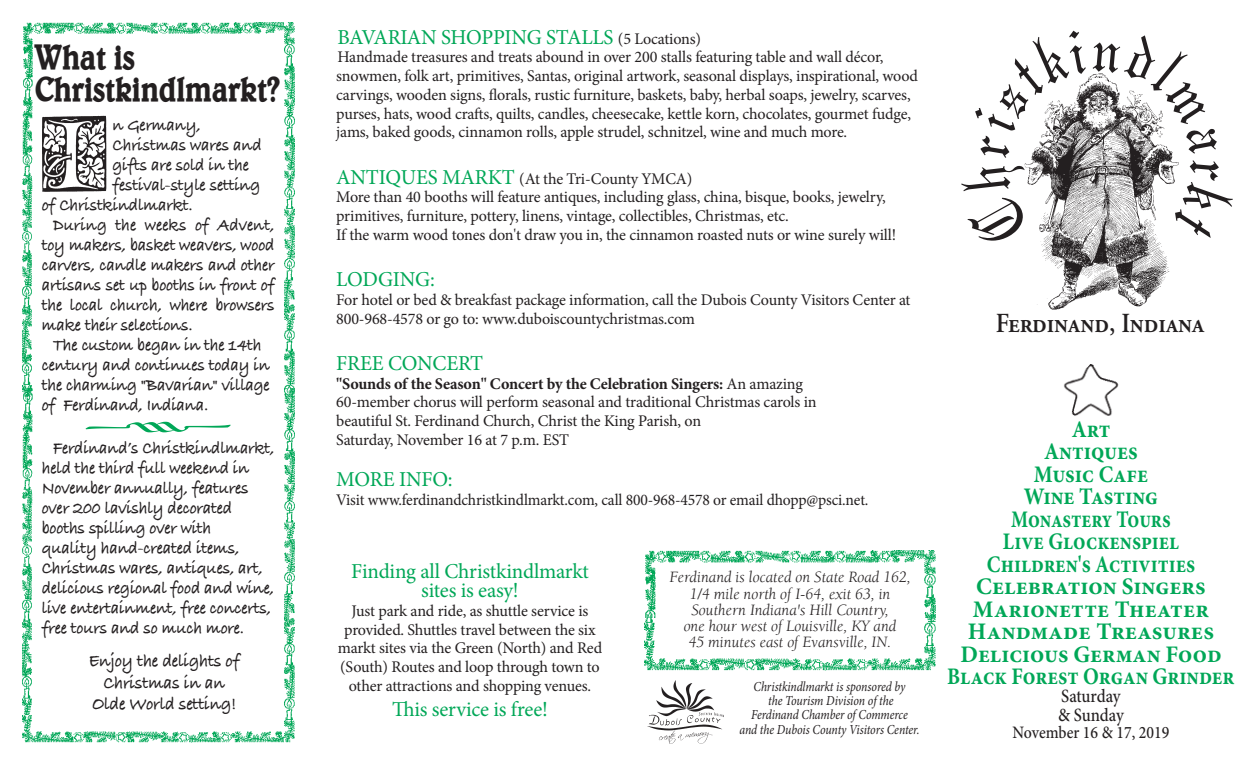
<style>
.page{position:relative;width:1260px;height:765px;background:#fff}
.page>*{position:absolute;margin:0;border:0;box-sizing:border-box;transform-origin:0 0}
.COURT_HEADS{font:700 condensed 35px "Blew";color:#231f20;scale:1.12 1}
.COURT_HEADS-2{font:600 27.5px "Adobe Garamond Pro";color:#231f20;scale:.9 1}
.t1{font:700 23.75px "Minion Pro";color:#00a757}
.t2{font:700 23.75px "Minion Pro";color:#00a757;scale:.85 1}
.t3{font:700 23.75px "Minion Pro";color:#00a757;scale:.9 1}
.t4{font:700 23.75px "Minion Pro";color:#00a757;scale:.87 1}
.t5{font:700 23.75px "Minion Pro";color:#00a757;scale:.81 1}
.t6{font:21.25px "Minion Pro";letter-spacing:-.01em;color:#00a757}
.Body_text{font:18.75px "Bradley Hand ITCTT Bold";letter-spacing:-.01em;color:#231f20;scale:.91 1}
.t7{font:500 18.75px "Minion Pro";letter-spacing:-.005em;color:#231f20;scale:.9 1}
.Body_text-2{font:18.12px/20px "Bradley Hand ITCTT Bold";letter-spacing:-.01em;color:#231f20;text-align:justify;scale:.91 1}
.Body_text-3{font:18.12px/20px "Bradley Hand ITCTT Bold";letter-spacing:-.01em;color:#231f20;scale:.9 1}
.t8{font:500 17.5px "Minion Pro";color:#231f20;scale:.9 1}
.t9{font:16.25px/18.8px "Minion Pro";letter-spacing:-.01em;color:#231f20}
.t10{font:italic 16.25px "Berkeley";color:#231f20}
.t11{font:16.25px "Minion Pro";letter-spacing:-.01em;color:#231f20;scale:.96 1}
.t12{font:700 16.25px "Minion Pro";color:#231f20}
.t13{font:italic 13.75px "Minion Pro";letter-spacing:-.01em;color:#231f20;scale:.86 1}
.s1{font-size:16.25px;color:#231f20}
.s2{font-size:21.25px;color:#00a757}
.s3{font-weight:400}
</style>
<div class="page">
<img style="left:23px;top:23px;width:272px;height:374px">
<img style="left:23px;top:388px;width:271px;height:354px">
<img style="left:1037px;top:250px;width:133px;height:60px">
<img style="left:1063px;top:364px;width:56px;height:52px">
<img style="left:43px;top:112px;width:69px;height:79px">
<img style="left:648px;top:681px;width:76px;height:62px">
<img style="left:645px;top:550px;width:291px;height:65px">
<img style="left:644px;top:615px;width:292px;height:55px">
<svg style="left:86px;top:422px;width:145px;height:10px"></svg>
<svg style="left:1024px;top:73px;width:155px;height:177px"></svg>
<p class="COURT_HEADS" style="left:35px;top:29px;width:90px">What is</p>
<p class="COURT_HEADS" style="left:35px;top:61px;width:220px">Christkindlmarkt?</p>
<p class="Body_text-2" style="left:112px;top:116px;width:99px">n Germany,</p>
<p class="Body_text-2" style="left:112px;top:136px;width:166px">Christmas wares and</p>
<p class="Body_text-2" style="left:112px;top:156px;width:152px">gifts are sold in the</p>
<p class="Body_text-2" style="left:112px;top:176px;width:164px">festival-style setting</p>
<p class="Body_text-2" style="left:42px;top:196px;width:168px">of Christkindlmarkt.</p>
<p class="Body_text-2" style="left:42px;top:216px;width:257px;text-indent:11px">During the weeks of Advent, toy makers, basket weavers, wood carvers, candle makers and other artisans set up booths in front of the local church, where browsers make their selections.</p>
<p class="Body_text-2" style="left:42px;top:336px;width:252px;text-align:left;text-indent:11px">The custom began in the 14th century and continues today in the charming "Bavarian" village of Ferdinand, Indiana.</p>
<p class="Body_text-3" style="left:42px;top:439px;width:260px;text-indent:11px">Ferdinand’s Christkindlmarkt, held the third full weekend in<br>November annually, features over 200 lavishly decorated booths spilling over with<br>quality hand-created items,<br>Christmas wares, antiques, art, delicious regional food and wine, live entertainment, free concerts, free tours and so much more.</p>
<p class="Body_text" style="left:89px;top:651px;width:168px">Enjoy the delights of</p>
<p class="Body_text" style="left:104px;top:672px;width:135px">Christmas in an</p>
<p class="Body_text" style="left:92px;top:693px;width:160px">Olde World setting!</p>
<p class="t6" style="left:338px;top:23px;width:365px">BAVARIAN SHOPPING STALLS <span class="s1">(5 Locations)</span></p>
<p class="t9" style="left:336px;top:48px;width:583px">Handmade treasures and treats abound in over 200 stalls featuring table and wall décor, snowmen, folk art, primitives, Santas, original artwork, seasonal displays, inspirational, wood carvings, wooden signs, florals, rustic furniture, baskets, baby, herbal soaps, jewelry, scarves, purses, hats, wood crafts, quilts, candles, cheesecake, kettle korn, chocolates, gourmet fudge, jams, baked goods, cinnamon rolls, apple strudel, schnitzel, wine and much more.</p>
<p class="t9" style="left:336px;top:169px;width:358px"><span class="s2">ANTIQUES MARKT</span> (At the Tri-County YMCA)</p>
<p class="t9" style="left:336px;top:188px;width:551px">More than 40 booths will feature antiques, including glass, china, bisque, books, jewelry, primitives, furniture, pottery, linens, vintage, collectibles, Christmas, etc.</p>
<p class="t9" style="left:336px;top:225px;width:562px">If the warm wood tones don't draw you in, the cinnamon roasted nuts or wine surely will!</p>
<p class="t6" style="left:336px;top:265px;width:100px">LODGING:</p>
<p class="t9" style="left:336px;top:290px;width:576px">For hotel or bed &amp; breakfast package information, call the Dubois County Visitors Center at<br>800-968-4578 or go to: www.duboiscountychristmas.com</p>
<p class="t6" style="left:336px;top:349px;width:149px">FREE CONCERT</p>
<p class="t12" style="left:336px;top:372px;width:468px">"Sounds of the Season" Concert by the Celebration Singers: <span class="s3">An amazing</span></p>
<p class="t9" style="left:336px;top:393px;width:482px">60-member chorus will perform seasonal and traditional Christmas carols in</p>
<p class="t9" style="left:336px;top:412px;width:366px">beautiful St. Ferdinand Church, Christ the King Parish, on<br>Saturday, November 16 at 7 p.m. EST</p>
<p class="t6" style="left:336px;top:465px;width:118px">MORE INFO:</p>
<p class="t11" style="left:336px;top:489px;width:556px">Visit www.ferdinandchristkindlmarkt.com, call 800-968-4578 or email dhopp@psci.net.</p>
<p class="t6" style="left:351px;top:557px;width:239px">Finding all Christkindlmarkt</p>
<p class="t6" style="left:421px;top:576px;width:99px">sites is easy!</p>
<p class="t9" style="left:352px;top:601px;width:238px">Just park and ride, as shuttle service is</p>
<p class="t9" style="left:338px;top:620px;width:266px;text-align:center">provided. Shuttles travel between the six markt sites via the Green (North) and Red (South) Routes and loop through town to</p>
<p class="t9" style="left:349px;top:676px;width:244px">other attractions and shopping venues.</p>
<p class="t6" style="left:392px;top:695px;width:157px">This service is free!</p>
<p class="t10" style="left:669px;top:569px;width:243px">Ferdinand is located on State Road 162,</p>
<p class="t10" style="left:690px;top:585px;width:202px">1/4 mile north of I-64, exit 63, in</p>
<p class="t10" style="left:691px;top:601px;width:199px">Southern Indiana's Hill Country,</p>
<p class="t10" style="left:684px;top:618px;width:214px">one hour west of Louisville, KY and</p>
<p class="t10" style="left:689px;top:634px;width:204px">45 minutes east of Evansville, IN.</p>
<p class="t13" style="left:754px;top:677px;width:178px">Christkindlmarkt is sponsored by</p>
<p class="t13" style="left:768px;top:691px;width:147px">the Tourism Division of the</p>
<p class="t13" style="left:751px;top:706px;width:184px">Ferdinand Chamber of Commerce</p>
<p class="t13" style="left:739px;top:720px;width:211px">and the Dubois County Visitors Center.</p>
<p class="COURT_HEADS-2" style="left:996px;top:308px;width:233px">Ferdinand, Indiana</p>
<p class="t3" style="left:1072px;top:412px;width:44px">Art</p>
<p class="t3" style="left:1044px;top:435px;width:106px">Antiques</p>
<p class="t3" style="left:1034px;top:457px;width:128px">Music Cafe</p>
<p class="t3" style="left:1024px;top:480px;width:151px">Wine Tasting</p>
<p class="t5" style="left:1011px;top:502px;width:199px">Monastery Tours</p>
<p class="t2" style="left:1003px;top:525px;width:209px">Live Glockenspiel</p>
<p class="t2" style="left:987px;top:547px;width:247px">Children's Activities</p>
<p class="t1" style="left:976px;top:570px;width:231px">Celebration Singers</p>
<p class="t1" style="left:973px;top:592px;width:238px">Marionette Theater</p>
<p class="t1" style="left:968px;top:615px;width:248px">Handmade Treasures</p>
<p class="t1" style="left:960px;top:637px;width:263px">Delicious German Food</p>
<p class="t4" style="left:947px;top:660px;width:332px">Black Forest Organ Grinder</p>
<p class="t7" style="left:1061px;top:683px;width:68px">Saturday</p>
<p class="t7" style="left:1058px;top:702px;width:75px">&amp; Sunday</p>
<p class="t8" style="left:1013px;top:721px;width:176px">November 16 &amp; 17, 2019</p>
</div>
